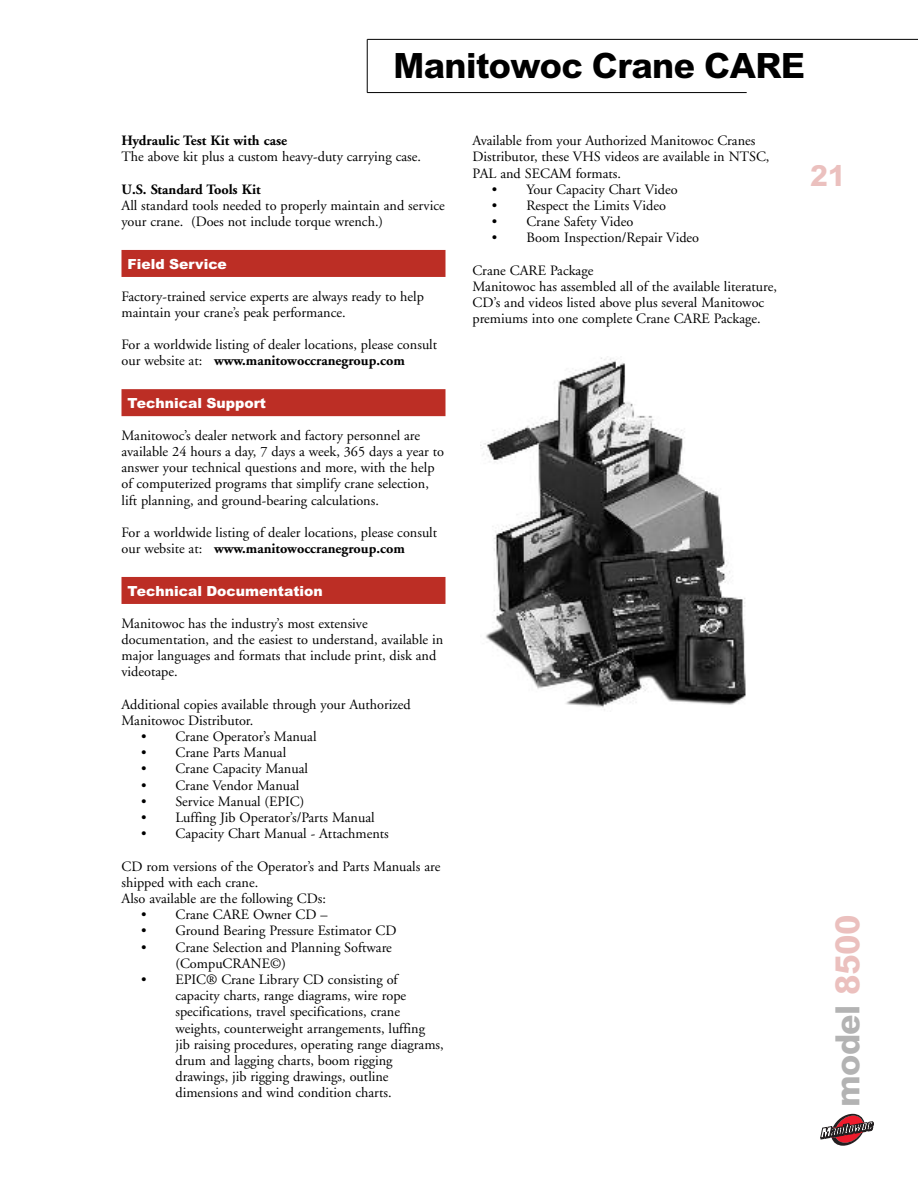
<style>
.page{position:relative;width:918px;height:1188px;background:#fff}
.page>*{position:absolute;margin:0;border:0;box-sizing:border-box;transform-origin:0 0}
.t1{font:37.5px "Arial Bld";letter-spacing:-.015em;color:#000}
.t2{font:36px "Arial Bld";letter-spacing:-.015em;color:#b3b3b3}
.t3{font:31.2px "Arial Bld";color:#ebc0be}
.t4{font:900 15px "Arial";color:#fff}
.t5{font:14.25px/16.2px "Adobe Garamond";color:#000}
.t6{font:700 14.25px "Adobe Garamond";color:#000}
.s1{font-weight:700}
.s2{color:#ebc0be}
</style>
<div class="page">
<div style="left:122px;top:250px;width:324px;height:27px;background:#bc2e25"></div>
<div style="left:122px;top:389px;width:324px;height:27px;background:#bc2e25"></div>
<div style="left:122px;top:577px;width:324px;height:27px;background:#bc2e25"></div>
<svg style="left:821px;top:1114px;width:53px;height:32px"></svg>
<hr style="left:367px;top:39px;width:1px;height:54px;background:#000">
<hr style="left:367px;top:39px;width:551px;height:1px;background:#000">
<hr style="left:367px;top:92px;width:380px;height:1px;background:#000">
<img style="left:480px;top:356px;width:266px;height:354px">
<h1 class="t1" style="left:393px;top:53px;width:413px">Manitowoc Crane CARE</h1>
<p class="t6" style="left:122px;top:135px;width:167px">Hydraulic Test Kit with case</p>
<p class="t5" style="left:122px;top:150px;width:301px">The above kit plus a custom heavy-duty carrying case.</p>
<p class="t6" style="left:122px;top:184px;width:141px">U.S. Standard Tools Kit</p>
<p class="t5" style="left:122px;top:199px;width:325px">All standard tools needed to properly maintain and service your crane. (Does not include torque wrench.)</p>
<p class="t4" style="left:128px;top:259px;width:101px">Field Service</p>
<p class="t5" style="left:122px;top:289px;width:304px">Factory-trained service experts are always ready to help maintain your crane’s peak performance.</p>
<p class="t5" style="left:122px;top:338px;width:317px">For a worldwide listing of dealer locations, please consult our website at: <span class="s1">www.manitowoccranegroup.com</span></p>
<p class="t4" style="left:128px;top:398px;width:140px">Technical Support</p>
<p class="t5" style="left:122px;top:428px;width:324px">Manitowoc’s dealer network and factory personnel are available 24 hours a day, 7 days a week, 365 days a year to answer your technical questions and more, with the help of computerized programs that simplify crane selection, lift planning, and ground-bearing calculations.</p>
<p class="t5" style="left:122px;top:526px;width:317px">For a worldwide listing of dealer locations, please consult our website at: <span class="s1">www.manitowoccranegroup.com</span></p>
<p class="t4" style="left:128px;top:586px;width:197px">Technical Documentation</p>
<p class="t5" style="left:122px;top:616px;width:323px">Manitowoc has the industry’s most extensive documentation, and the easiest to understand, available in major languages and formats that include print, disk and videotape.</p>
<p class="t5" style="left:122px;top:697px;width:291px">Additional copies available through your Authorized<br>Manitowoc Distributor.</p>
<p class="t5" style="left:141px;top:730px;width:177px">• Crane Operator’s Manual</p>
<p class="t5" style="left:141px;top:746px;width:147px">• Crane Parts Manual</p>
<p class="t5" style="left:141px;top:762px;width:169px">• Crane Capacity Manual</p>
<p class="t5" style="left:141px;top:778px;width:160px">• Crane Vendor Manual</p>
<p class="t5" style="left:141px;top:794px;width:165px">• Service Manual (EPIC)</p>
<p class="t5" style="left:141px;top:811px;width:235px">• Luffing Jib Operator’s/Parts Manual</p>
<p class="t5" style="left:141px;top:827px;width:249px">• Capacity Chart Manual - Attachments</p>
<p class="t5" style="left:122px;top:859px;width:320px">CD rom versions of the Operator’s and Parts Manuals are shipped with each crane.<br>Also available are the following CDs:</p>
<p class="t5" style="left:141px;top:908px;width:188px">• Crane CARE Owner CD –</p>
<p class="t5" style="left:141px;top:924px;width:257px">• Ground Bearing Pressure Estimator CD</p>
<p class="t5" style="left:176px;top:940px;width:218px;text-indent:-34px">• Crane Selection and Planning Software (CompuCRANE©)</p>
<p class="t5" style="left:175px;top:973px;width:270px;text-indent:-34px">• EPIC® Crane Library CD consisting of capacity charts, range diagrams, wire rope specifications, travel specifications, crane weights, counterweight arrangements, luffing<br>jib raising procedures, operating range diagrams, drum and lagging charts, boom rigging drawings, jib rigging drawings, outline dimensions and wind condition charts.</p>
<p class="t5" style="left:472px;top:134px;width:299px">Available from your Authorized Manitowoc Cranes<br>Distributor, these VHS videos are available in NTSC,<br>PAL and SECAM formats.</p>
<p class="t5" style="left:492px;top:182px;width:187px">• Your Capacity Chart Video</p>
<p class="t5" style="left:492px;top:199px;width:175px">• Respect the Limits Video</p>
<p class="t5" style="left:492px;top:215px;width:143px">• Crane Safety Video</p>
<p class="t5" style="left:492px;top:231px;width:209px">• Boom Inspection/Repair Video</p>
<p class="t5" style="left:472px;top:263px;width:306px">Crane CARE Package<br>Manitowoc has assembled all of the available literature, CD’s and videos listed above plus several Manitowoc premiums into one complete Crane CARE Package.</p>
<h3 class="t3" style="left:810px;top:165px;width:37px">21</h3>
<h2 class="t2" style="left:836px;top:1107px;width:194px;rotate:-90deg">model <span class="s2">8500</span></h2>
</div>
